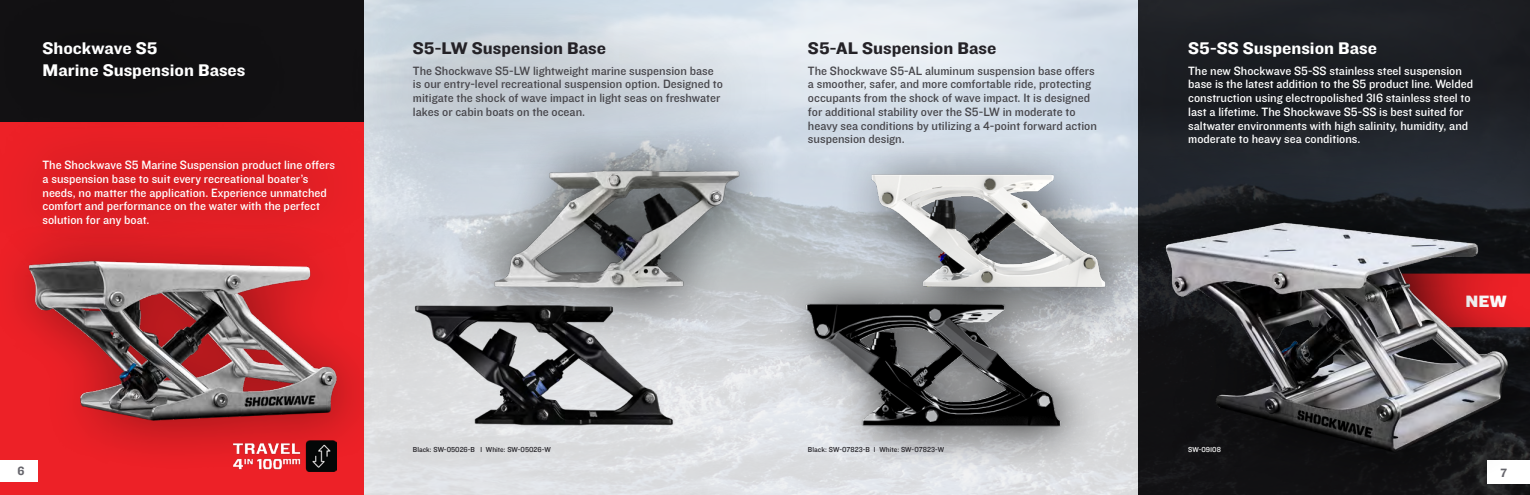
<style>
.page{position:relative;width:1530px;height:495px;background:#fff}
.page>*{position:absolute;margin:0;border:0;box-sizing:border-box;transform-origin:0 0}
.t1{font:17.5px/22.2px "Knockout HTF51 Middleweight";color:#fff;scale:1.11 1}
.t2{font:17.5px "Knockout HTF51 Middleweight";color:#242227;scale:1.11 1}
.t3{font:900 16.25px "Forza";color:#fff}
.t4{font:12.5px/13.8px "Knockout HTF31 Junior Middlewt";color:#fff}
.t5{font:12.5px/13.8px "Knockout HTF31 Junior Middlewt";color:#47464b}
.t6{font:12.5px "Knockout HTF51 Middleweight";color:#66656c}
.t7{font:7.5px "Knockout HTF31 Junior Middlewt";color:#242227}
.t8{font:7.5px "Knockout HTF31 Junior Middlewt";color:#fff}
</style>
<div class="page">
<svg style="left:409px;top:195px;width:707px;height:300px;background:#dbdee2"></svg>
<div style="left:0;top:0;width:363px;height:495px;background:#ed2127"></div>
<div style="left:0;top:100px;width:385px;height:185px;background:#e01f25"></div>
<div style="left:0;top:216px;width:388px;height:258px;background:#000;opacity:.35"></div>
<img style="left:19px;top:251px;width:327px;height:175px">
<div style="left:0;top:0;width:363px;height:121px;background:#121113"></div>
<div style="left:0;top:0;width:295px;height:134px;background:#000;opacity:.75"></div>
<div style="left:1111px;top:0;width:419px;height:230px;background:#1d2025"></div>
<div style="left:0;top:461px;width:38px;height:21px;background:#fff"></div>
<div style="left:344px;top:0;width:445px;height:195px;background:#000;opacity:.75"></div>
<div style="left:729px;top:0;width:439px;height:226px;background:#fff;opacity:.75"></div>
<div style="left:834px;top:132px;width:327px;height:218px;background:#000;opacity:.75"></div>
<img style="left:864px;top:158px;width:251px;height:139px">
<div style="left:773px;top:266px;width:332px;height:209px;background:#000;opacity:.75"></div>
<img style="left:799px;top:290px;width:266px;height:142px">
<div style="left:785px;top:421px;width:181px;height:57px;background:#fff;opacity:.55"></div>
<div style="left:1116px;top:170px;width:414px;height:325px;background:#000;opacity:.75"></div>
<img style="left:1162px;top:206px;width:356px;height:254px">
<div style="left:349px;top:227px;width:390px;height:268px;background:#fff;opacity:.25"></div>
<img style="left:411px;top:299px;width:266px;height:132px">
<div style="left:454px;top:124px;width:333px;height:216px;background:#000;opacity:.85"></div>
<img style="left:488px;top:165px;width:259px;height:131px">
<div style="left:383px;top:412px;width:197px;height:74px;background:#fff;opacity:.85"></div>
<img style="left:234px;top:440px;width:102px;height:31px">
<h1 class="t1" style="left:43px;top:38px;width:184px">Shockwave S5<br>Marine Suspension Bases</h1>
<h1 class="t1" style="left:1188px;top:37px;width:172px">S5-SS Suspension Base</h1>
<h1 class="t2" style="left:413px;top:39px;width:176px">S5-LW Suspension Base</h1>
<p class="t5" style="left:413px;top:64px;width:312px">The Shockwave S5-LW lightweight marine suspension base is our entry-level recreational suspension option. Designed to mitigate the shock of wave impact in light seas on freshwater lakes or cabin boats on the ocean.</p>
<h1 class="t2" style="left:808px;top:39px;width:171px">S5-AL Suspension Base</h1>
<p class="t5" style="left:808px;top:64px;width:290px">The Shockwave S5-AL aluminum suspension base offers a smoother, safer, and more comfortable ride, protecting occupants from the shock of wave impact. It is designed for additional stability over the S5-LW in moderate to heavy sea conditions by utilizing a 4-point forward action suspension design.</p>
<p class="t4" style="left:1188px;top:64px;width:286px">The new Shockwave S5-SS stainless steel suspension base is the latest addition to the S5 product line. Welded construction using electropolished 316 stainless steel to last a lifetime. The Shockwave S5-SS is best suited for saltwater environments with high salinity, humidity, and moderate to heavy sea conditions.</p>
<p class="t4" style="left:43px;top:158px;width:294px">The Shockwave S5 Marine Suspension product line offers a suspension base to suit every recreational boater’s needs, no matter the application. Experience unmatched comfort and performance on the water with the perfect solution for any boat.</p>
<p class="t7" style="left:413px;top:445px;width:139px">Black: SW-05026-B l White: SW-05026-W</p>
<p class="t7" style="left:808px;top:445px;width:138px">Black: SW-07823-B l White: SW-07823-W</p>
<p class="t8" style="left:1188px;top:445px;width:34px">SW-09108</p>
<h2 class="t3" style="left:1465px;top:290px;width:43px">NEW</h2>
<p class="t6" style="left:17px;top:465px;width:9px">6</p>
<p class="t6" style="left:1501px;top:466px;width:8px">7</p>
</div>
